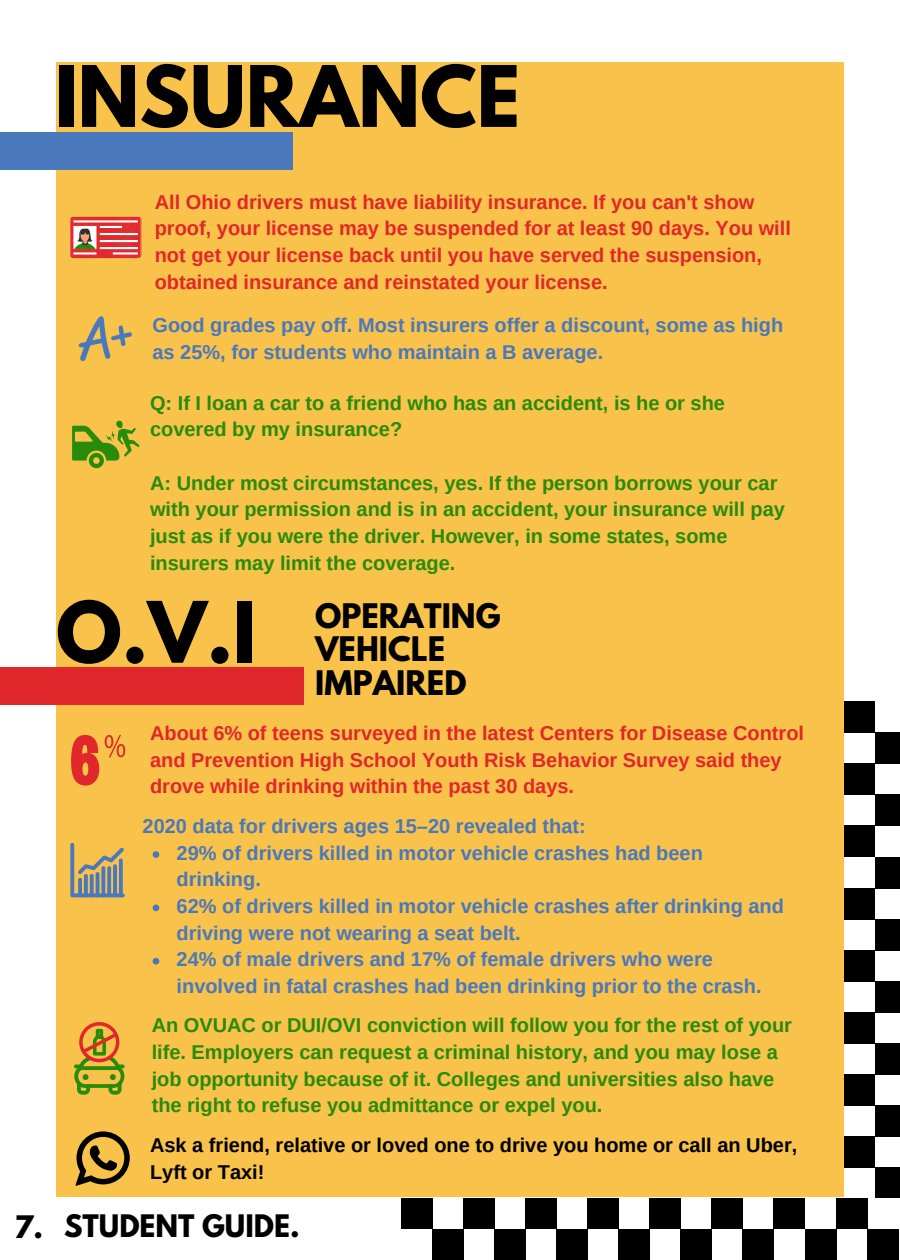
<style>
.page{position:relative;width:900px;height:1260px;background:#fff}
.page>*{position:absolute;margin:0;border:0;box-sizing:border-box;transform-origin:0 0}
.t1{font:700 75px "League Spartan";color:#000}
.t2{font:700 30px/33.8px "League Spartan";color:#000}
.t3{font:700 27.5px "League Spartan";color:#000}
.t4{font:700 20px/26.8px "Arimo";color:#288b0a}
.t5{font:700 20px/26.8px "Arimo";color:#4978bc}
.t6{font:700 20px/26.8px "Arimo";color:#e0272b}
.t7{font:700 20px/26.8px "Arimo";color:#000}
</style>
<div class="page">
<div style="left:56px;top:62px;width:788px;height:1135px;background:#f9c24a"></div>
<div style="left:0;top:132px;width:293px;height:37px;background:#4978bc"></div>
<div style="left:401px;top:1198px;width:31px;height:31px;background:#000"></div>
<div style="left:432px;top:1229px;width:31px;height:31px;background:#000"></div>
<div style="left:463px;top:1198px;width:31px;height:31px;background:#000"></div>
<div style="left:494px;top:1229px;width:32px;height:31px;background:#000"></div>
<div style="left:526px;top:1198px;width:31px;height:31px;background:#000"></div>
<div style="left:557px;top:1229px;width:31px;height:31px;background:#000"></div>
<div style="left:588px;top:1198px;width:31px;height:31px;background:#000"></div>
<div style="left:619px;top:1229px;width:31px;height:31px;background:#000"></div>
<div style="left:650px;top:1198px;width:31px;height:31px;background:#000"></div>
<div style="left:681px;top:1229px;width:31px;height:31px;background:#000"></div>
<div style="left:712px;top:1198px;width:31px;height:31px;background:#000"></div>
<div style="left:743px;top:1229px;width:31px;height:31px;background:#000"></div>
<div style="left:774px;top:1198px;width:31px;height:31px;background:#000"></div>
<div style="left:805px;top:1229px;width:31px;height:31px;background:#000"></div>
<div style="left:836px;top:1198px;width:31px;height:31px;background:#000"></div>
<div style="left:867px;top:1229px;width:31px;height:31px;background:#000"></div>
<div style="left:844px;top:702px;width:31px;height:31px;background:#000"></div>
<div style="left:875px;top:733px;width:25px;height:31px;background:#000"></div>
<div style="left:844px;top:764px;width:31px;height:31px;background:#000"></div>
<div style="left:875px;top:795px;width:25px;height:31px;background:#000"></div>
<div style="left:844px;top:826px;width:31px;height:31px;background:#000"></div>
<div style="left:875px;top:857px;width:25px;height:31px;background:#000"></div>
<div style="left:844px;top:888px;width:31px;height:31px;background:#000"></div>
<div style="left:875px;top:919px;width:25px;height:31px;background:#000"></div>
<div style="left:844px;top:950px;width:31px;height:31px;background:#000"></div>
<div style="left:875px;top:981px;width:25px;height:31px;background:#000"></div>
<div style="left:844px;top:1012px;width:31px;height:31px;background:#000"></div>
<div style="left:875px;top:1043px;width:25px;height:31px;background:#000"></div>
<div style="left:844px;top:1074px;width:31px;height:31px;background:#000"></div>
<div style="left:875px;top:1105px;width:25px;height:31px;background:#000"></div>
<div style="left:844px;top:1136px;width:31px;height:32px;background:#000"></div>
<div style="left:875px;top:1168px;width:25px;height:30px;background:#000"></div>
<svg style="left:79px;top:316px;width:53px;height:45px"></svg>
<svg style="left:70px;top:217px;width:71px;height:41px;background:#de6c6a"></svg>
<svg style="left:72px;top:420px;width:68px;height:48px"></svg>
<div style="left:0;top:667px;width:303px;height:38px;background:#e0272b"></div>
<svg style="left:74px;top:1022px;width:51px;height:73px"></svg>
<svg style="left:105px;top:735px;width:20px;height:22px"></svg>
<svg style="left:70px;top:843px;width:55px;height:54px"></svg>
<svg style="left:71px;top:735px;width:28px;height:51px"></svg>
<svg style="left:76px;top:1131px;width:54px;height:55px"></svg>
<svg style="left:153px;top:851px;width:6px;height:7px"></svg>
<svg style="left:153px;top:905px;width:6px;height:6px"></svg>
<svg style="left:153px;top:958px;width:6px;height:7px"></svg>
<h1 class="t1" style="left:54px;top:59px;width:467px">INSURANCE</h1>
<p class="t6" style="left:155px;top:188px;width:638px">All Ohio drivers must have liability insurance. If you can't show proof, your license may be suspended for at least 90 days. You will not get your license back until you have served the suspension, obtained insurance and reinstated your license.</p>
<p class="t5" style="left:152px;top:312px;width:632px">Good grades pay off. Most insurers offer a discount, some as high as 25%, for students who maintain a B average.</p>
<p class="t4" style="left:150px;top:389px;width:576px">Q: If I loan a car to a friend who has an accident, is he or she covered by my insurance?</p>
<p class="t4" style="left:150px;top:469px;width:636px">A: Under most circumstances, yes. If the person borrows your car with your permission and is in an accident, your insurance will pay just as if you were the driver. However, in some states, some insurers may limit the coverage.</p>
<h2 class="t2" style="left:315px;top:603px;width:187px">OPERATING<br>VEHICLE<br>IMPAIRED</h2>
<h1 class="t1" style="left:56px;top:595px;width:202px">O.V.I</h1>
<p class="t6" style="left:150px;top:720px;width:656px">About 6% of teens surveyed in the latest Centers for Disease Control and Prevention High School Youth Risk Behavior Survey said they drove while drinking within the past 30 days.</p>
<p class="t5" style="left:143px;top:813px;width:445px">2020 data for drivers ages 15–20 revealed that:</p>
<p class="t5" style="left:177px;top:839px;width:609px">29% of drivers killed in motor vehicle crashes had been drinking.<br>62% of drivers killed in motor vehicle crashes after drinking and driving were not wearing a seat belt.<br>24% of male drivers and 17% of female drivers who were involved in fatal crashes had been drinking prior to the crash.</p>
<p class="t4" style="left:152px;top:1012px;width:642px">An OVUAC or DUI/OVI conviction will follow you for the rest of your life. Employers can request a criminal history, and you may lose a job opportunity because of it. Colleges and universities also have the right to refuse you admittance or expel you.</p>
<p class="t7" style="left:150px;top:1132px;width:649px">Ask a friend, relative or loved one to drive you home or call an Uber,<br>Lyft or Taxi!</p>
<h3 class="t3" style="left:14px;top:1212px;width:287px">7. STUDENT GUIDE.</h3>
</div>
